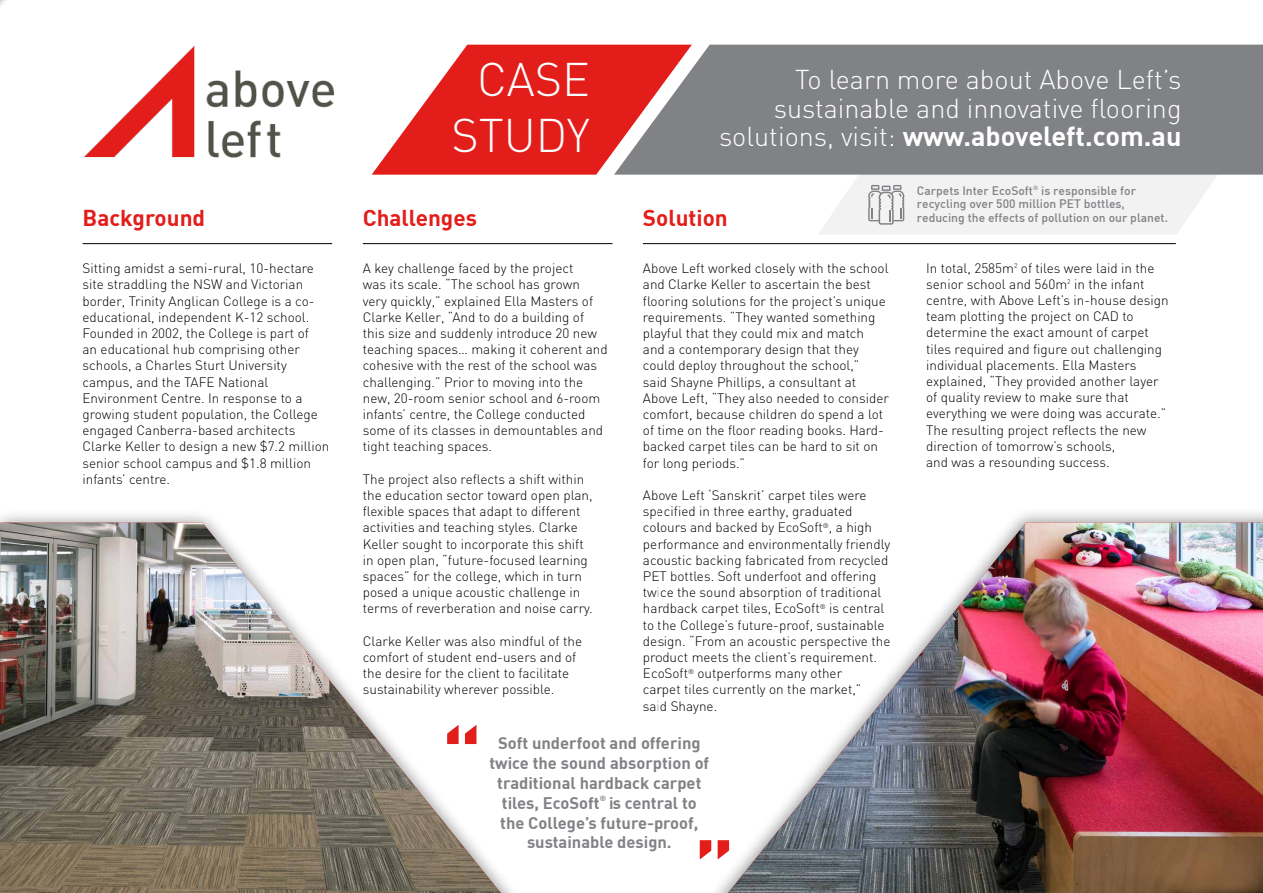
<style>
.page{position:relative;width:1263px;height:893px;background:#fff}
.page>*{position:absolute;margin:0;border:0;box-sizing:border-box;transform-origin:0 0}
.t1{font:700 84.75px "DIN";color:#e31d1a}
.t2{font:300 46.5px/55.8px "DIN";color:#fff;text-align:center}
.t3{font:700 27.15px "DIN";color:#fff}
.t4{font:300 27px/28.3px "DIN";color:#fff;text-align:right}
.t5{font:700 22.5px "DIN";color:#e31d1a}
.t6{font:700 16.5px "DIN";color:#808285}
.t7{font:300 13.5px/16.2px "DIN";color:#000}
.t8{font:500 12.15px/13.5px "DIN";color:#808285}
.t9{font:700 7.5px "DIN";color:#808285}
.s1{font-weight:300;font-size:27px}
</style>
<div class="page">
<svg style="left:372px;top:45px;width:242px;height:130px"></svg>
<img style="left:84px;top:45px;width:250px;height:113px">
<div style="left:658px;top:507px;width:605px;height:386px;background:#000;opacity:.4"></div>
<svg style="left:672px;top:523px;width:55px;height:370px"></svg>
<img style="left:727px;top:523px;width:536px;height:370px">
<div style="left:0;top:508px;width:571px;height:385px;background:#000;opacity:.4"></div>
<svg style="left:502px;top:523px;width:55px;height:370px"></svg>
<img style="left:0;top:523px;width:502px;height:370px">
<hr style="left:83px;top:243px;width:249px;height:1px;background:#000">
<hr style="left:363px;top:243px;width:249px;height:1px;background:#000">
<hr style="left:643px;top:243px;width:533px;height:1px;background:#000">
<svg style="left:614px;top:45px;width:649px;height:130px;background:#888082"></svg>
<svg style="left:818px;top:163px;width:407px;height:71px"></svg>
<h3 class="t5" style="left:83px;top:203px;width:124px">Background</h3>
<p class="t7" style="left:83px;top:260px;width:248px">Sitting amidst a semi-rural, 10-hectare site straddling the NSW and Victorian border, Trinity Anglican College is a co&shy;educational, independent K-12 school.<br>Founded in 2002, the College is part of<br>an educational hub comprising other schools, a Charles Sturt University campus, and the TAFE National Environment Centre. In response to a growing student population, the College engaged Canberra-based architects Clarke Keller to design a new $7.2 million senior school campus and $1.8 million infants’ centre.</p>
<h2 class="t2" style="left:451px;top:51px;width:140px">CASE<br>STUDY</h2>
<h3 class="t5" style="left:363px;top:203px;width:116px">Challenges</h3>
<p class="t7" style="left:363px;top:260px;width:246px">A key challenge faced by the project<br>was its scale. “The school has grown<br>very quickly,” explained Ella Masters of Clarke Keller, “And to do a building of this size and suddenly introduce 20 new teaching spaces… making it coherent and cohesive with the rest of the school was challenging.” Prior to moving into the new, 20-room senior school and 6-room infants’ centre, the College conducted some of its classes in demountables and tight teaching spaces.</p>
<p class="t7" style="left:363px;top:471px;width:231px">The project also reflects a shift within the education sector toward open plan, flexible spaces that adapt to different activities and teaching styles. Clarke Keller sought to incorporate this shift in open plan, “future-focused learning spaces” for the college, which in turn posed a unique acoustic challenge in terms of reverberation and noise carry.</p>
<p class="t7" style="left:363px;top:633px;width:221px">Clarke Keller was also mindful of the comfort of student end-users and of the desire for the client to facilitate sustainability wherever possible.</p>
<h3 class="t4" style="left:774px;top:65px;width:409px">To learn more about Above Left’s sustainable and innovative flooring</h3>
<h3 class="t3" style="left:719px;top:119px;width:464px"><span class="s1">solutions, visit:</span> www.aboveleft.com.au</h3>
<h3 class="t5" style="left:643px;top:203px;width:86px">Solution</h3>
<p class="t7" style="left:643px;top:260px;width:248px">Above Left worked closely with the school and Clarke Keller to ascertain the best flooring solutions for the project’s unique requirements. “They wanted something playful that they could mix and match and a contemporary design that they could deploy throughout the school,”<br>said Shayne Phillips, a consultant at Above Left, “They also needed to consider comfort, because children do spend a lot of time on the floor reading books. Hard&shy;backed carpet tiles can be hard to sit on for long periods.”</p>
<p class="t7" style="left:643px;top:487px;width:249px">Above Left ‘Sanskrit’ carpet tiles were specified in three earthy, graduated colours and backed by EcoSoft<sup>®</sup>, a high performance and environmentally friendly acoustic backing fabricated from recycled PET bottles. Soft underfoot and offering twice the sound absorption of traditional hardback carpet tiles, EcoSoft<sup>®</sup> is central to the College’s future-proof, sustainable design. “From an acoustic perspective the product meets the client’s requirement.<br>EcoSoft<sup>®</sup> outperforms many other<br>carpet tiles currently on the market,”<br>said Shayne.</p>
<p class="t8" style="left:917px;top:183px;width:253px">Carpets Inter EcoSoft<sup>®</sup> is responsible for recycling over 500 million PET bottles, reducing the effects of pollution on our planet.</p>
<p class="t7" style="left:926px;top:260px;width:244px">In total, 2585m<sup>2</sup> of tiles were laid in the senior school and 560m<sup>2</sup> in the infant centre, with Above Left’s in-house design team plotting the project on CAD to determine the exact amount of carpet tiles required and figure out challenging individual placements. Ella Masters explained, “They provided another layer of quality review to make sure that everything we were doing was accurate.” The resulting project reflects the new direction of tomorrow’s schools,<br>and was a resounding success.</p>
<h1 class="t1" style="left:441px;top:708px;width:42px">“</h1>
<p class="t6" style="left:498px;top:733px;width:204px">Soft underfoot and offering</p>
<p class="t6" style="left:489px;top:752px;width:221px">twice the sound absorption of</p>
<p class="t6" style="left:497px;top:772px;width:206px">traditional hardback carpet</p>
<p class="t6" style="left:502px;top:792px;width:99px">tiles, EcoSoft</p>
<p class="t9" style="left:600px;top:793px;width:8px">®</p>
<p class="t6" style="left:609px;top:792px;width:89px">is central to</p>
<p class="t6" style="left:500px;top:812px;width:200px">the College’s future-proof,</p>
<p class="t6" style="left:527px;top:832px;width:146px">sustainable design.</p>
<h1 class="t1" style="left:735px;top:876px;width:42px;rotate:-180deg">“</h1>
</div>
